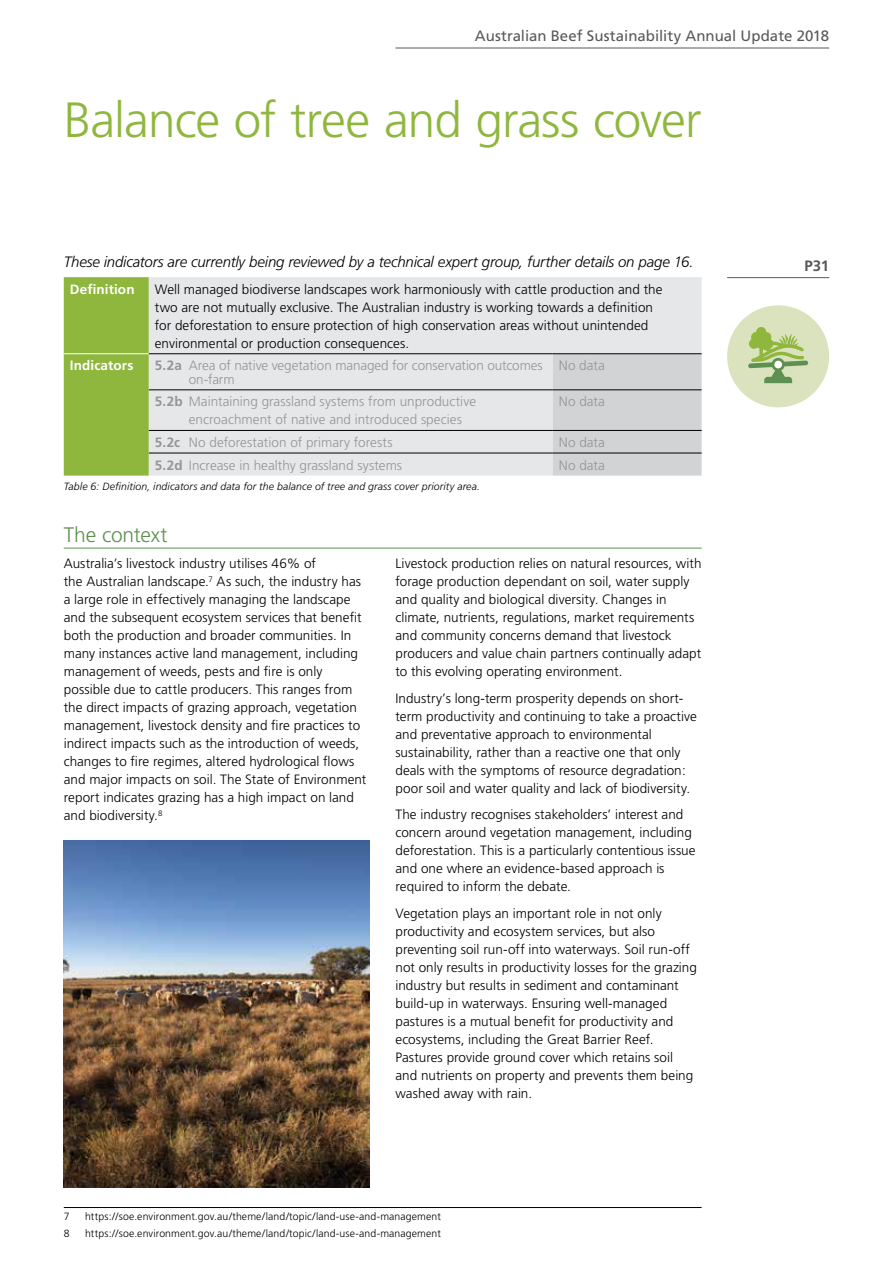
<style>
.page{position:relative;width:893px;height:1263px;background:#fff}
.page>*{position:absolute;margin:0;border:0;box-sizing:border-box;transform-origin:0 0}
.t1{font:300 49.5px "Frutiger";letter-spacing:-.02em;color:#8fb73e}
.t2{font:300 21px "Frutiger";letter-spacing:-.01em;color:#5e9151}
.t3{font:italic 300 15px "Frutiger";letter-spacing:-.01em;color:#000}
.t4{font:15px "Frutiger";color:#58595b}
.t5{font:700 15px "Frutiger";color:#58595b}
.t6{font:300 13.5px/18px "Frutiger";color:#000}
.t7{font:300 13.5px/13.5px "Frutiger";color:#939598}
.t8{font:700 13.5px "Frutiger";letter-spacing:.01em;color:#fff}
.t9{font:300 10.5px "Frutiger";letter-spacing:.01em;color:#000}
.t10{font:italic 300 10.5px "Frutiger";letter-spacing:.01em;color:#000}
.s1{font-weight:700}
</style>
<div class="page">
<hr style="left:64px;top:548px;width:638px;height:1px;background:#5e9151">
<hr style="left:727px;top:277px;width:102px;height:1px;background:#58595b">
<img style="left:64px;top:841px;width:306px;height:346px">
<hr style="left:64px;top:1207px;width:638px;height:1px;background:#000">
<div style="left:64px;top:277px;width:85px;height:199px;background:#8fb73e"></div>
<div style="left:149px;top:277px;width:553px;height:199px;background:#e6e7e8"></div>
<div style="left:553px;top:354px;width:149px;height:122px;background:#d1d3d4"></div>
<hr style="left:64px;top:353px;width:85px;height:1px;background:#fff">
<hr style="left:149px;top:353px;width:404px;height:1px;background:#000">
<hr style="left:553px;top:353px;width:149px;height:1px;background:#000">
<hr style="left:149px;top:390px;width:404px;height:1px;background:#000">
<hr style="left:553px;top:390px;width:149px;height:1px;background:#000">
<hr style="left:149px;top:430px;width:404px;height:1px;background:#000">
<hr style="left:553px;top:430px;width:149px;height:1px;background:#000">
<hr style="left:149px;top:453px;width:404px;height:1px;background:#000">
<hr style="left:553px;top:453px;width:149px;height:1px;background:#000">
<div style="left:727px;top:305px;width:102px;height:102px;background:#dae3be;border-radius:50%"></div>
<svg style="left:748px;top:327px;width:60px;height:56px"></svg>
<svg style="left:771px;top:358px;width:14px;height:13px"></svg>
<div style="left:774px;top:361px;width:8px;height:7px;background:#fff;border-radius:50%"></div>
<hr style="left:395px;top:48px;width:434px;height:1px;background:#58595b">
<p class="t4" style="left:475px;top:27px;width:356px">Australian Beef Sustainability Annual Update 2018</p>
<h1 class="t1" style="left:64px;top:92px;width:639px">Balance of tree and grass cover</h1>
<p class="t3" style="left:64px;top:253px;width:631px">These indicators are currently being reviewed by a technical expert group, further details on page 16.</p>
<p class="t8" style="left:70px;top:281px;width:66px">Definition</p>
<p class="t6" style="left:155px;top:280px;width:509px">Well managed biodiverse landscapes work harmoniously with cattle production and the two are not mutually exclusive. The Australian industry is working towards a definition for deforestation to ensure protection of high conservation areas without unintended environmental or production consequences.</p>
<p class="t8" style="left:70px;top:358px;width:65px">Indicators</p>
<p class="t7" style="left:189px;top:359px;width:356px;text-indent:-34px"><span class="s1">5.2a</span> Area of native vegetation managed for conservation outcomes on-farm</p>
<p class="t7" style="left:559px;top:359px;width:48px">No data</p>
<p class="t7" style="left:189px;top:393px;width:289px;line-height:18px;text-indent:-34px"><span class="s1">5.2b</span> Maintaining grassland systems from unproductive encroachment of native and introduced species</p>
<p class="t7" style="left:559px;top:395px;width:48px">No data</p>
<p class="t7" style="left:155px;top:436px;width:239px"><span class="s1">5.2c</span> No deforestation of primary forests</p>
<p class="t7" style="left:559px;top:436px;width:48px">No data</p>
<p class="t7" style="left:155px;top:458px;width:249px"><span class="s1">5.2d</span> Increase in healthy grassland systems</p>
<p class="t7" style="left:559px;top:458px;width:48px">No data</p>
<p class="t10" style="left:64px;top:480px;width:418px">Table 6: Definition, indicators and data for the balance of tree and grass cover priority area.</p>
<h2 class="t2" style="left:64px;top:522px;width:105px">The context</h2>
<p class="t6" style="left:64px;top:554px;width:304px">Australia’s livestock industry utilises 46% of<br>the Australian landscape.<sup>7</sup> As such, the industry has a large role in effectively managing the landscape and the subsequent ecosystem services that benefit both the production and broader communities. In many instances active land management, including management of weeds, pests and fire is only possible due to cattle producers. This ranges from the direct impacts of grazing approach, vegetation management, livestock density and fire practices to indirect impacts such as the introduction of weeds, changes to fire regimes, altered hydrological flows and major impacts on soil. The State of Environment report indicates grazing has a high impact on land and biodiversity.<sup>8</sup></p>
<p class="t6" style="left:395px;top:554px;width:308px">Livestock production relies on natural resources, with forage production dependant on soil, water supply and quality and biological diversity. Changes in climate, nutrients, regulations, market requirements and community concerns demand that livestock producers and value chain partners continually adapt to this evolving operating environment.</p>
<p class="t6" style="left:395px;top:689px;width:303px">Industry’s long-term prosperity depends on short&shy;term productivity and continuing to take a proactive and preventative approach to environmental sustainability, rather than a reactive one that only deals with the symptoms of resource degradation: poor soil and water quality and lack of biodiversity.</p>
<p class="t6" style="left:395px;top:805px;width:302px">The industry recognises stakeholders’ interest and concern around vegetation management, including deforestation. This is a particularly contentious issue and one where an evidence-based approach is required to inform the debate.</p>
<p class="t6" style="left:395px;top:904px;width:303px">Vegetation plays an important role in not only productivity and ecosystem services, but also preventing soil run-off into waterways. Soil run-off not only results in productivity losses for the grazing industry but results in sediment and contaminant build-up in waterways. Ensuring well-managed pastures is a mutual benefit for productivity and ecosystems, including the Great Barrier Reef.<br>Pastures provide ground cover which retains soil and nutrients on property and prevents them being washed away with rain.</p>
<p class="t9" style="left:64px;top:1211px;width:7px">7</p>
<p class="t9" style="left:85px;top:1211px;width:357px">https://soe.environment.gov.au/theme/land/topic/land-use-and-management</p>
<p class="t9" style="left:64px;top:1227px;width:7px">8</p>
<p class="t9" style="left:85px;top:1227px;width:357px">https://soe.environment.gov.au/theme/land/topic/land-use-and-management</p>
<p class="t5" style="left:804px;top:257px;width:26px">P31</p>
</div>
